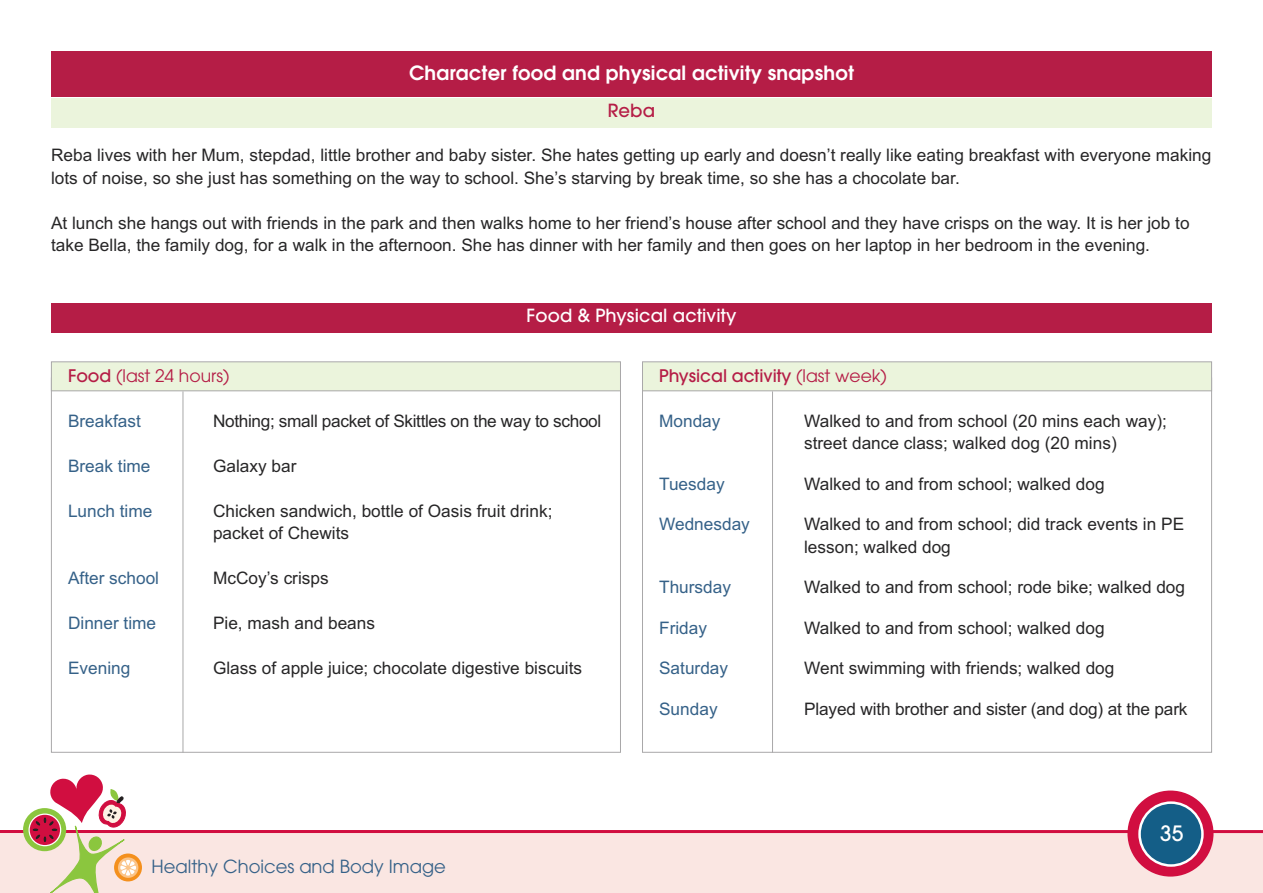
<style>
.page{position:relative;width:1263px;height:893px;background:#fff}
.page>*{position:absolute;margin:0;border:0;box-sizing:border-box;transform-origin:0 0}
.t1{font:500 21px "Avant Garde";color:#fff}
.t2{font:600 19.5px "Avant Garde";letter-spacing:.01em;color:#fff}
.t3{font:18px "Avant Garde";color:#356188}
.t4{font:500 18px "Avant Garde";letter-spacing:.01em;color:#fff}
.t5{font:500 18px "Avant Garde";color:#b51d46}
.t6{font:17.25px/22.5px "Arial";color:#272627}
.t7{font:17.25px "Arial";color:#356188}
.t8{font:17.25px "Arial";letter-spacing:-.02em;color:#272627}
.t9{font:500 17.25px "Avant Garde";color:#b51d46}
.t10{font:17.25px "Avant Garde";color:#b51d46}
.s1{font-weight:500}
.s2{font-weight:400}
</style>
<div class="page">
<div style="left:0;top:832px;width:1263px;height:61px;background:#fae6e2"></div>
<hr style="left:0;top:830px;width:1263px;height:3px;background:#d10e40">
<svg style="left:114px;top:853px;width:28px;height:28px"></svg>
<div style="left:118px;top:857px;width:20px;height:21px;background:#fbc488;border-radius:50%"></div>
<div style="left:23px;top:808px;width:43px;height:43px;background:#8bc63e;border-radius:50%"></div>
<svg style="left:29px;top:814px;width:32px;height:32px"></svg>
<div style="left:28px;top:813px;width:33px;height:33px;border:1px solid #fff;border-radius:50%"></div>
<svg style="left:33px;top:774px;width:103px;height:119px"></svg>
<div style="left:1127px;top:790px;width:86px;height:87px;background:#d10e40;border-radius:50%"></div>
<div style="left:1139px;top:803px;width:63px;height:62px;background:#145e87;border-radius:50%"></div>
<div style="left:1138px;top:801px;width:66px;height:66px;border:2px solid #fff;border-radius:50%"></div>
<div style="left:52px;top:362px;width:568px;height:28px;background:#ebf4dc"></div>
<div style="left:51px;top:361px;width:570px;height:30px;border:1px solid #a9a8a9"></div>
<div style="left:51px;top:51px;width:1161px;height:45px;background:#b51d46"></div>
<div style="left:51px;top:98px;width:1161px;height:30px;background:#ebf4dc"></div>
<div style="left:51px;top:303px;width:1161px;height:30px;background:#b51d46"></div>
<div style="left:643px;top:362px;width:568px;height:28px;background:#ebf4dc"></div>
<div style="left:642px;top:361px;width:570px;height:30px;border:1px solid #a9a8a9"></div>
<hr style="left:183px;top:391px;width:1px;height:362px;background:#a9a8a9">
<hr style="left:772px;top:391px;width:1px;height:362px;background:#a9a8a9">
<p class="t2" style="left:409px;top:65px;width:446px">Character food and physical activity snapshot</p>
<p class="t5" style="left:608px;top:104px;width:49px">Reba</p>
<p class="t6" style="left:51px;top:144px;width:1162px">Reba lives with her Mum, stepdad, little brother and baby sister. She hates getting up early and doesn’t really like eating breakfast with everyone making lots of noise, so she just has something on the way to school. She’s starving by break time, so she has a chocolate bar.</p>
<p class="t6" style="left:51px;top:212px;width:1140px">At lunch she hangs out with friends in the park and then walks home to her friend’s house after school and they have crisps on the way. It is her job to take Bella, the family dog, for a walk in the afternoon. She has dinner with her family and then goes on her laptop in her bedroom in the evening.</p>
<p class="t4" style="left:527px;top:309px;width:211px">Food &amp; Physical activity</p>
<p class="t10" style="left:68px;top:369px;width:163px"><span class="s1">Food</span> (last 24 hours)</p>
<p class="t7" style="left:68px;top:411px;width:74px">Breakfast</p>
<p class="t8" style="left:213px;top:411px;width:390px">Nothing; small packet of Skittles on the way to school</p>
<p class="t7" style="left:68px;top:456px;width:84px">Break time</p>
<p class="t6" style="left:213px;top:455px;width:85px">Galaxy bar</p>
<p class="t7" style="left:68px;top:501px;width:86px">Lunch time</p>
<p class="t6" style="left:213px;top:500px;width:341px">Chicken sandwich, bottle of Oasis fruit drink; packet of Chewits</p>
<p class="t7" style="left:68px;top:568px;width:93px">After school</p>
<p class="t6" style="left:213px;top:567px;width:117px">McCoy’s crisps</p>
<p class="t7" style="left:68px;top:613px;width:90px">Dinner time</p>
<p class="t6" style="left:213px;top:612px;width:164px">Pie, mash and beans</p>
<p class="t7" style="left:68px;top:658px;width:64px">Evening</p>
<p class="t6" style="left:213px;top:657px;width:371px">Glass of apple juice; chocolate digestive biscuits</p>
<p class="t3" style="left:152px;top:860px;width:296px">Healthy Choices and Body Image</p>
<p class="t9" style="left:659px;top:369px;width:229px">Physical activity <span class="s2">(last week)</span></p>
<p class="t7" style="left:659px;top:411px;width:63px">Monday</p>
<p class="t6" style="left:804px;top:410px;width:364px">Walked to and from school (20 mins each way); street dance class; walked dog (20 mins)</p>
<p class="t7" style="left:659px;top:474px;width:67px">Tuesday</p>
<p class="t6" style="left:804px;top:473px;width:302px">Walked to and from school; walked dog</p>
<p class="t7" style="left:659px;top:514px;width:92px">Wednesday</p>
<p class="t6" style="left:804px;top:513px;width:381px">Walked to and from school; did track events in PE lesson; walked dog</p>
<p class="t7" style="left:659px;top:577px;width:73px">Thursday</p>
<p class="t6" style="left:804px;top:576px;width:382px">Walked to and from school; rode bike; walked dog</p>
<p class="t7" style="left:659px;top:618px;width:49px">Friday</p>
<p class="t6" style="left:804px;top:617px;width:302px">Walked to and from school; walked dog</p>
<p class="t7" style="left:659px;top:658px;width:71px">Saturday</p>
<p class="t6" style="left:804px;top:657px;width:312px">Went swimming with friends; walked dog</p>
<p class="t7" style="left:659px;top:699px;width:60px">Sunday</p>
<p class="t6" style="left:804px;top:698px;width:385px">Played with brother and sister (and dog) at the park</p>
<p class="t1" style="left:1160px;top:826px;width:25px">35</p>
</div>
